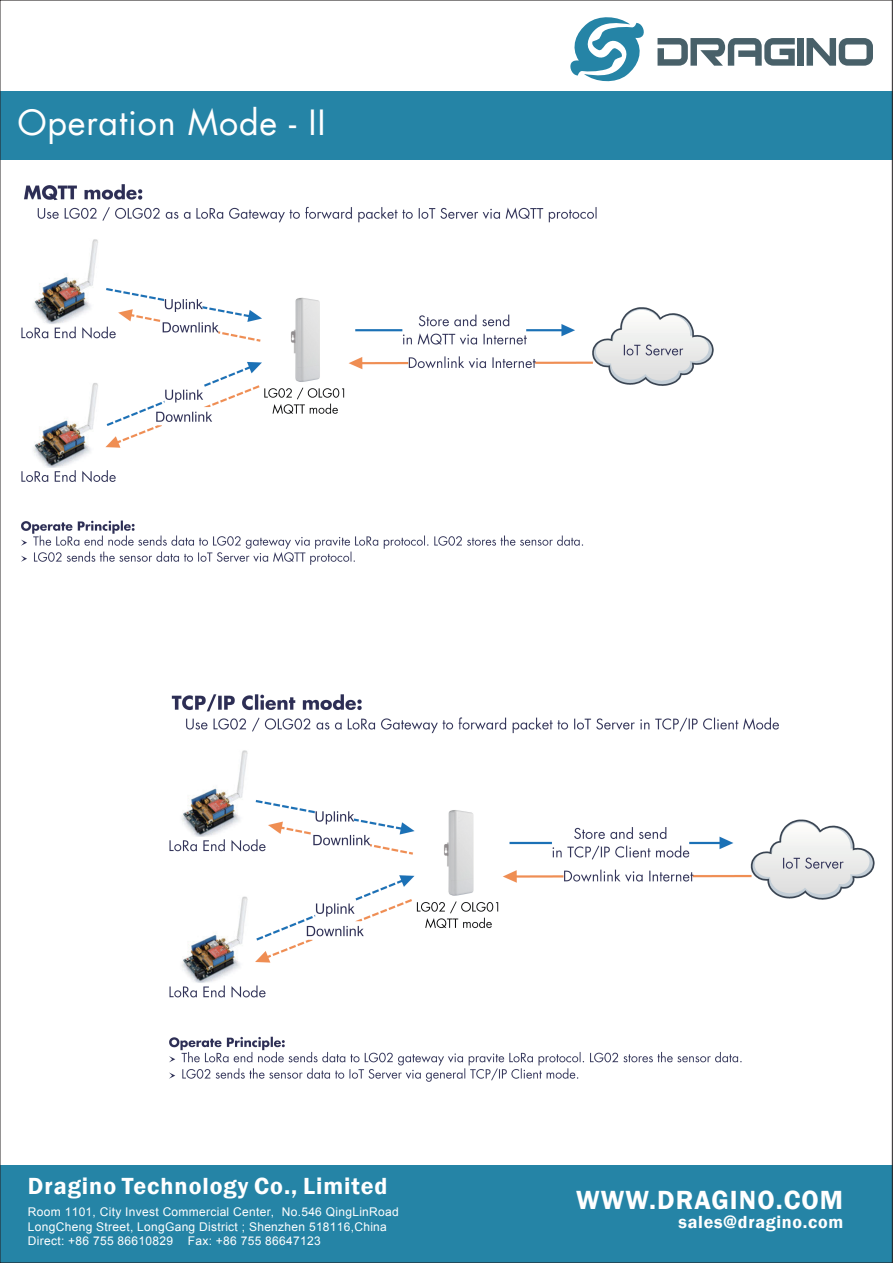
<style>
.page{position:relative;width:893px;height:1263px;background:#fff}
.page>*{position:absolute;margin:0;border:0;box-sizing:border-box;transform-origin:0 0}
.t1{font:34.05px "Futura LT";letter-spacing:.025em;color:#fff}
.t2{font:600 27px "Franklin Gothic";letter-spacing:.04em;color:#fff}
.t3{font:600 24px "Franklin Gothic";letter-spacing:.04em;color:#fff}
.t4{font:600 18px "Franklin Gothic";letter-spacing:.04em;color:#fff}
.t5{font:12px/14.4px "Arial";letter-spacing:.025em;color:#fff}
</style>
<div class="page">
<div style="left:0;top:1165px;width:893px;height:98px;background:#2584a6"></div>
<div style="left:0;top:91px;width:893px;height:69px;background:#2584a6"></div>
<svg style="left:657px;top:38px;width:138px;height:28px"></svg>
<div style="left:797px;top:38px;width:7px;height:28px;background:#486069"></div>
<svg style="left:807px;top:38px;width:66px;height:28px"></svg>
<svg style="left:570px;top:17px;width:74px;height:65px"></svg>
<img style="left:21px;top:184px;width:693px;height:381px">
<img style="left:169px;top:694px;width:706px;height:388px">
<h1 class="t1" style="left:17px;top:100px;width:310px">Operation Mode - II</h1>
<h3 class="t3" style="left:28px;top:1171px;width:361px">Dragino Technology Co., Limited</h3>
<p class="t5" style="left:28px;top:1205px;width:372px">Room 1101, City Invest Commercial Center, No.546 QingLinRoad<br>LongCheng Street, LongGang District ; Shenzhen 518116,China<br>Direct: +86 755 86610829 Fax: +86 755 86647123</p>
<h2 class="t2" style="left:576px;top:1184px;width:268px">WWW.DRAGINO.COM</h2>
<h3 class="t4" style="left:679px;top:1211px;width:166px">sales@dragino.com</h3>
</div>
